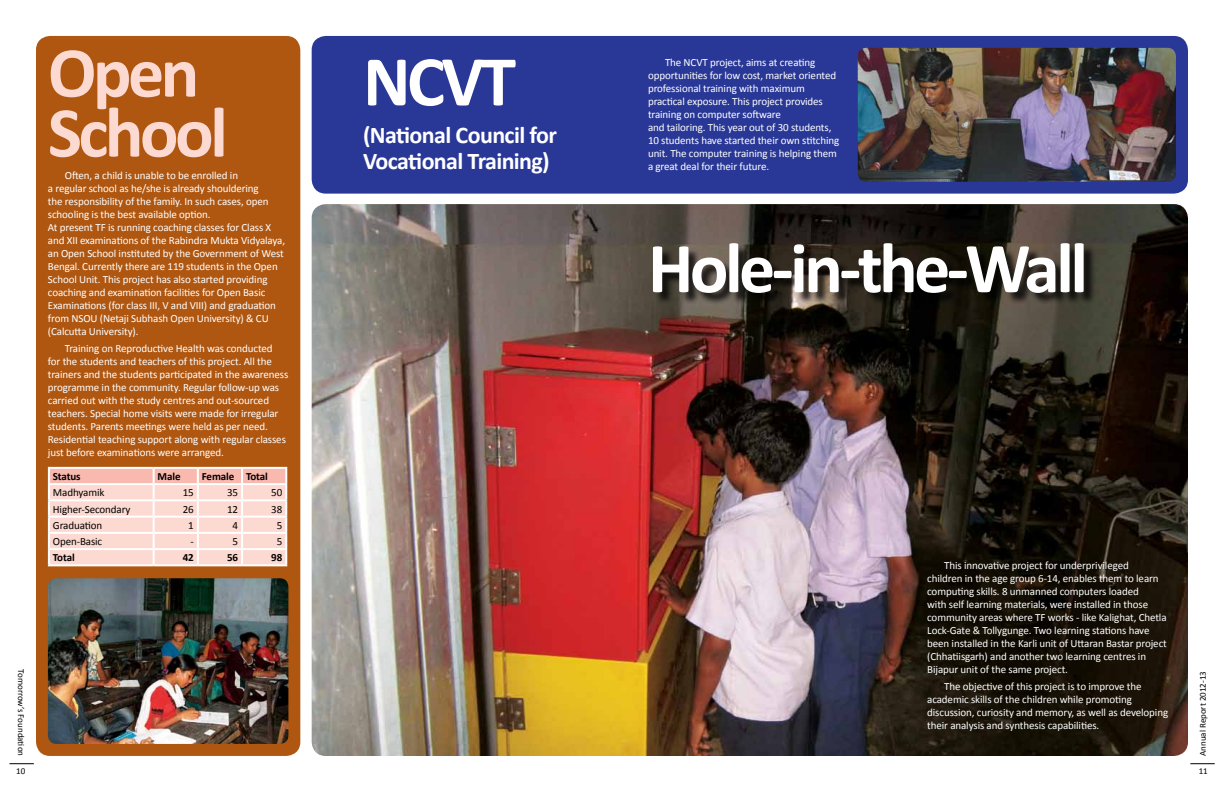
<style>
.page{position:relative;width:1224px;height:792px;background:#fff}
.page>*{position:absolute;margin:0;border:0;box-sizing:border-box;transform-origin:0 0}
.t1{font:700 72px "Calibri";letter-spacing:-.05em;color:#fff}
.t2{font:700 72px/60px "Calibri";letter-spacing:-.05em;color:#fcd9d1}
.t3{font:700 24px/26px "Calibri";letter-spacing:-.025em;color:#fff}
.t4{font:11px/13px "Calibri";letter-spacing:-.01em;color:#fff}
.t5{font:11px "Calibri";letter-spacing:-.01em;color:#000}
.t6{font:700 11px "Calibri";letter-spacing:-.01em;color:#000}
.t7{font:9px "Calibri";color:#000}
</style>
<div class="page">
<img style="left:312px;top:204px;width:876px;height:552px">
<div style="left:312px;top:36px;width:876px;height:158px;background:#293896;border-radius:14px"></div>
<div style="left:36px;top:36px;width:264px;height:720px;background:#af5711;border-radius:14px"></div>
<hr style="left:48px;top:467px;width:106px;height:2px;background:#fff">
<hr style="left:154px;top:467px;width:44px;height:2px;background:#fff">
<hr style="left:198px;top:467px;width:44px;height:2px;background:#fff">
<hr style="left:242px;top:467px;width:45px;height:2px;background:#fff">
<svg style="left:48px;top:468px;width:239px;height:96px;background:#fbd9d2"></svg>
<hr style="left:48px;top:564px;width:106px;height:2px;background:#fff">
<hr style="left:154px;top:564px;width:44px;height:2px;background:#fff">
<hr style="left:198px;top:564px;width:44px;height:2px;background:#fff">
<hr style="left:242px;top:564px;width:45px;height:2px;background:#fff">
<img style="left:48px;top:578px;width:240px;height:166px">
<div style="left:655px;top:245px;width:441px;height:60px;background:#000;opacity:.75"></div>
<img style="left:858px;top:48px;width:318px;height:134px">
<svg style="left:1190px;top:763px;width:25px;height:1px"></svg>
<svg style="left:9px;top:763px;width:25px;height:1px"></svg>
<h1 class="t2" style="left:48px;top:43px;width:182px">Open<br>School</h1>
<p class="t4" style="left:648px;top:55px;width:193px;text-indent:17px">The NCVT project, aims at creating opportunities for low cost, market oriented professional training with maximum practical exposure. This project provides training on computer software<br>and tailoring. This year out of 30 students, 10 students have started their own stitching unit. The computer training is helping them a great deal for their future.</p>
<h1 class="t1" style="left:363px;top:35px;width:154px">NCVT</h1>
<h2 class="t3" style="left:363px;top:122px;width:195px">(National Council for<br>Vocational Training)</h2>
<p class="t4" style="left:48px;top:168px;width:239px;text-indent:17px">Often, a child is unable to be enrolled in<br>a regular school as he/she is already shouldering<br>the responsibility of the family. In such cases, open schooling is the best available option.<br>At present TF is running coaching classes for Class X and XII examinations of the Rabindra Mukta Vidyalaya, an Open School instituted by the Government of West Bengal. Currently there are 119 students in the Open School Unit. This project has also started providing coaching and examination facilities for Open Basic Examinations (for class III, V and VIII) and graduation from NSOU (Netaji Subhash Open University) &amp; CU (Calcutta University).</p>
<p class="t4" style="left:48px;top:341px;width:242px;text-indent:17px">Training on Reproductive Health was conducted<br>for the students and teachers of this project. All the trainers and the students participated in the awareness programme in the community. Regular follow-up was carried out with the study centres and out-sourced teachers. Special home visits were made for irregular students. Parents meetings were held as per need.<br>Residential teaching support along with regular classes just before examinations were arranged.</p>
<p class="t6" style="left:53px;top:469px;width:29px">Status</p>
<p class="t6" style="left:158px;top:469px;width:24px">Male</p>
<p class="t6" style="left:202px;top:469px;width:68px">Female Total</p>
<p class="t5" style="left:53px;top:486px;width:53px">Madhyamik</p>
<p class="t5" style="left:183px;top:486px;width:13px">15</p>
<p class="t5" style="left:227px;top:486px;width:13px">35</p>
<p class="t5" style="left:271px;top:486px;width:13px">50</p>
<p class="t5" style="left:53px;top:502px;width:79px">Higher-Secondary</p>
<p class="t5" style="left:183px;top:502px;width:13px">26</p>
<p class="t5" style="left:227px;top:502px;width:13px">12</p>
<p class="t5" style="left:271px;top:502px;width:13px">38</p>
<p class="t5" style="left:53px;top:518px;width:51px">Graduation</p>
<p class="t5" style="left:188px;top:518px;width:7px">1</p>
<p class="t5" style="left:233px;top:518px;width:7px">4</p>
<p class="t5" style="left:277px;top:518px;width:7px">5</p>
<p class="t5" style="left:53px;top:535px;width:51px">Open-Basic</p>
<p class="t5" style="left:190px;top:535px;width:5px">-</p>
<p class="t5" style="left:233px;top:535px;width:7px">5</p>
<p class="t5" style="left:277px;top:535px;width:7px">5</p>
<p class="t6" style="left:53px;top:551px;width:23px">Total</p>
<p class="t6" style="left:183px;top:551px;width:13px">42</p>
<p class="t6" style="left:227px;top:551px;width:13px">56</p>
<p class="t6" style="left:271px;top:551px;width:13px">98</p>
<h1 class="t1" style="left:648px;top:222px;width:442px">Hole-in-the-Wall</h1>
<p class="t4" style="left:927px;top:558px;width:241px;text-indent:17px">This innovative project for underprivileged children in the age group 6-14, enables them to learn computing skills. 8 unmanned computers loaded<br>with self learning materials, were installed in those community areas where TF works - like Kalighat, Chetla Lock-Gate &amp; Tollygunge. Two learning stations have been installed in the Karli unit of Uttaran Bastar project (Chhatiisgarh) and another two learning centres in Bijapur unit of the same project.</p>
<p class="t4" style="left:927px;top:680px;width:242px;text-indent:17px">The objective of this project is to improve the academic skills of the children while promoting discussion, curiosity and memory, as well as developing their analysis and synthesis capabilities.</p>
<p class="t7" style="left:27px;top:669px;width:88px;rotate:90deg">Tomorrow’s Foundation</p>
<p class="t7" style="left:16px;top:765px;width:11px">10</p>
<p class="t7" style="left:1199px;top:765px;width:11px">11</p>
<p class="t7" style="left:1197px;top:756px;width:86px;rotate:-90deg">Annual Report 2012-13</p>
</div>
